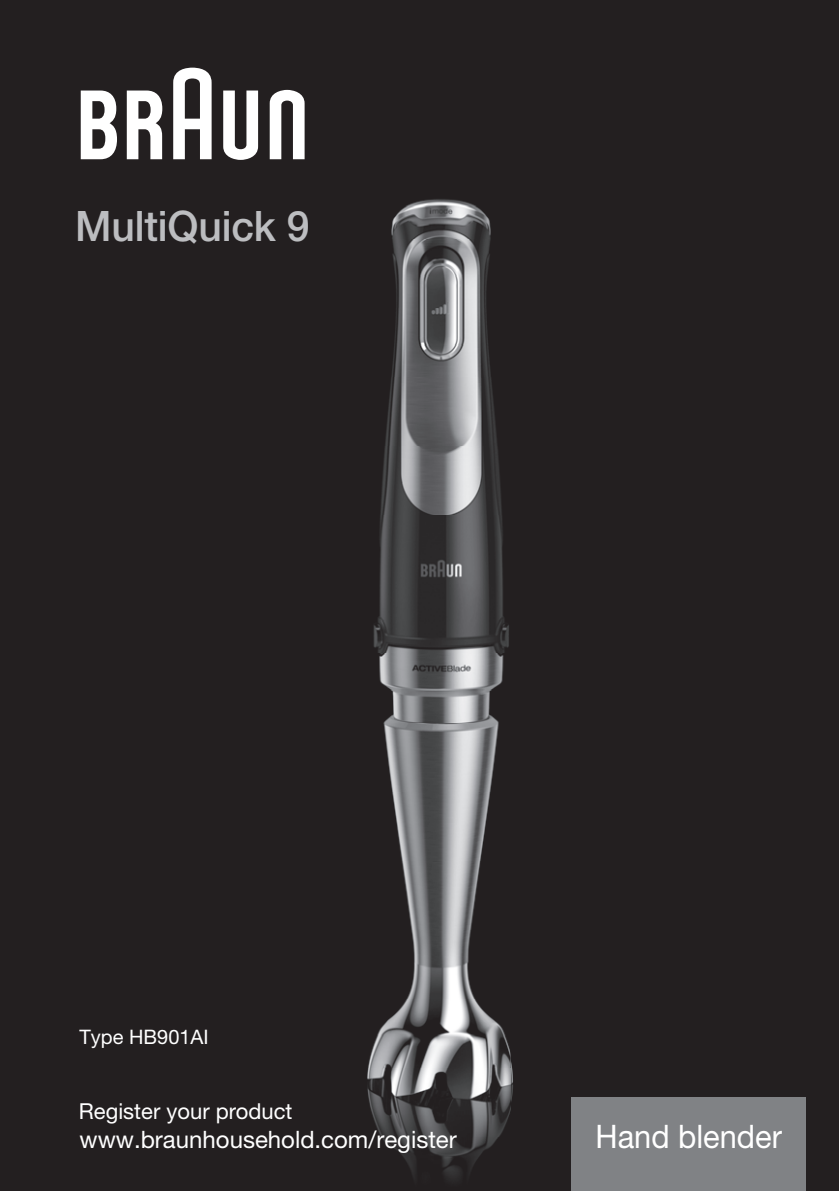
<style>
.page{position:relative;width:839px;height:1191px;background:#231f20}
.page>*{position:absolute;margin:0;border:0;box-sizing:border-box;transform-origin:0 0}
.t1{font:500 42px "Helvetica Neue";letter-spacing:-.005em;color:#bcbdc0}
.t2{font:32.4px "Helvetica Neue";color:#fff;scale:.95 1}
.t3{font:24px "Helvetica Neue";color:#fff}
.t4{font:22px "Helvetica Neue";color:#fff}
.t5{font:20px "Helvetica Neue";color:#fff}
</style>
<div class="page">
<svg style="left:81px;top:91px;width:36px;height:68px"></svg>
<svg style="left:127px;top:91px;width:35px;height:68px"></svg>
<svg style="left:173px;top:68px;width:39px;height:91px"></svg>
<svg style="left:223px;top:91px;width:35px;height:69px"></svg>
<svg style="left:270px;top:90px;width:35px;height:69px"></svg>
<div style="left:571px;top:1097px;width:235px;height:94px;background:#808285"></div>
<img style="left:367px;top:199px;width:146px;height:981px">
<h1 class="t1" style="left:75px;top:192px;width:236px">MultiQuick 9</h1>
<p class="t5" style="left:79px;top:1029px;width:131px">Type HB901AI</p>
<p class="t4" style="left:79px;top:1103px;width:215px">Register your product</p>
<p class="t3" style="left:79px;top:1131px;width:379px">www.braunhousehold.com/register</p>
<h2 class="t2" style="left:595px;top:1124px;width:198px">Hand blender</h2>
</div>
